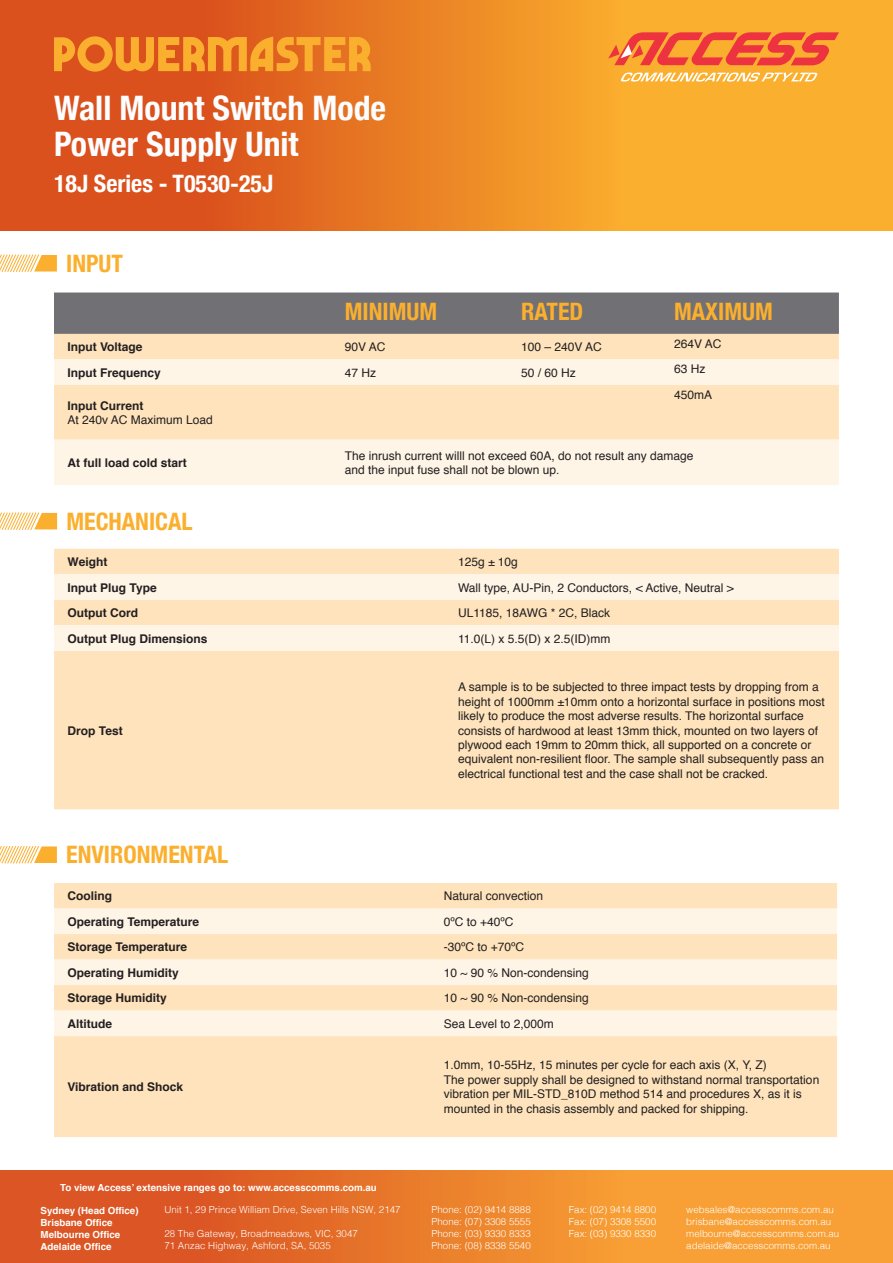
<style>
.page{position:relative;width:893px;height:1263px;background:#fff}
.page>*{position:absolute;margin:0;border:0;box-sizing:border-box;transform-origin:0 0}
.t1{font:700 condensed 33.75px "Helvetica Neue";color:#fbfdfe}
.t2{font:700 condensed 24px "Helvetica Neue";color:#fbaf2e}
.t3{font:700 condensed 24px "Helvetica Neue";color:#fff}
.TABLE_BODY_R{font:12px/14.4px "Helvetica";color:#231f20}
.TABLE_BODY_R-2{font:700 12px "Helvetica";color:#231f20}
.t4{font:300 9.75px/12px "Helvetica";color:#fff}
.t5{font:700 9.75px/12px "Helvetica";color:#fff}
.s1{font-weight:700}
</style>
<div class="page">
<div style="left:0;top:1170px;width:893px;height:93px;background:linear-gradient(to right,#d64b21,#feb038)"></div>
<div style="left:54px;top:292px;width:785px;height:42px;background:#717074"></div>
<div style="left:54px;top:334px;width:785px;height:25px;background:#fee3bc"></div>
<svg style="left:54px;top:359px;width:785px;height:126px;background:#feedd4"></svg>
<div style="left:54px;top:883px;width:783px;height:254px;background:#fee3bc"></div>
<svg style="left:54px;top:908px;width:783px;height:128px;background:#feedd6"></svg>
<svg style="left:0;top:0;width:892px;height:230px;background:#eb8325"></svg>
<svg style="left:608px;top:32px;width:231px;height:33px;background:#f36a39"></svg>
<svg style="left:620px;top:73px;width:198px;height:9px"></svg>
<svg style="left:54px;top:36px;width:317px;height:36px;background:#ee8c27"></svg>
<svg style="left:0;top:846px;width:57px;height:18px"></svg>
<svg style="left:0;top:254px;width:57px;height:18px"></svg>
<svg style="left:0;top:512px;width:57px;height:18px"></svg>
<div style="left:54px;top:549px;width:785px;height:260px;background:#fee3bc"></div>
<svg style="left:54px;top:574px;width:785px;height:77px;background:#feefd9"></svg>
<p class="t1" style="left:54px;top:80px;width:334px">Wall Mount Switch Mode</p>
<p class="t1" style="left:54px;top:116px;width:246px">Power Supply Unit</p>
<p class="t3" style="left:54px;top:163px;width:221px">18J Series - T0530-25J</p>
<p class="t2" style="left:66px;top:243px;width:58px">INPUT</p>
<p class="t2" style="left:345px;top:292px;width:94px">MINIMUM</p>
<p class="t2" style="left:521px;top:292px;width:64px">RATED</p>
<p class="t2" style="left:674px;top:292px;width:100px">MAXIMUM</p>
<p class="TABLE_BODY_R-2" style="left:68px;top:337px;width:77px">Input Voltage</p>
<p class="TABLE_BODY_R" style="left:345px;top:340px;width:42px">90V AC</p>
<p class="TABLE_BODY_R" style="left:521px;top:340px;width:82px">100 – 240V AC</p>
<p class="TABLE_BODY_R" style="left:674px;top:337px;width:49px">264V AC</p>
<p class="TABLE_BODY_R-2" style="left:68px;top:363px;width:95px">Input Frequency</p>
<p class="TABLE_BODY_R" style="left:345px;top:366px;width:33px">47 Hz</p>
<p class="TABLE_BODY_R" style="left:521px;top:366px;width:56px">50 / 60 Hz</p>
<p class="TABLE_BODY_R" style="left:674px;top:362px;width:33px">63 Hz</p>
<p class="TABLE_BODY_R" style="left:68px;top:398px;width:147px"><span class="s1">Input Current<br></span>At 240v AC Maximum Load</p>
<p class="TABLE_BODY_R" style="left:674px;top:388px;width:40px">450mA</p>
<p class="TABLE_BODY_R-2" style="left:68px;top:453px;width:121px">At full load cold start</p>
<p class="TABLE_BODY_R" style="left:345px;top:449px;width:350px">The inrush current willl not exceed 60A, do not result any damage and the input fuse shall not be blown up.</p>
<p class="t2" style="left:66px;top:501px;width:128px">MECHANICAL</p>
<p class="TABLE_BODY_R-2" style="left:68px;top:552px;width:41px">Weight</p>
<p class="TABLE_BODY_R" style="left:458px;top:555px;width:61px">125g ± 10g</p>
<p class="TABLE_BODY_R-2" style="left:68px;top:578px;width:91px">Input Plug Type</p>
<p class="TABLE_BODY_R" style="left:458px;top:580px;width:277px">Wall type, AU-Pin, 2 Conductors, &lt; Active, Neutral &gt;</p>
<p class="TABLE_BODY_R-2" style="left:68px;top:603px;width:72px">Output Cord</p>
<p class="TABLE_BODY_R" style="left:458px;top:606px;width:154px">UL1185, 18AWG * 2C, Black</p>
<p class="TABLE_BODY_R-2" style="left:68px;top:629px;width:142px">Output Plug Dimensions</p>
<p class="TABLE_BODY_R" style="left:458px;top:631px;width:154px">11.0(L) x 5.5(D) x 2.5(ID)mm</p>
<p class="TABLE_BODY_R-2" style="left:68px;top:721px;width:57px">Drop Test</p>
<p class="t2" style="left:66px;top:835px;width:164px">ENVIRONMENTAL</p>
<p class="TABLE_BODY_R" style="left:458px;top:680px;width:368px">A sample is to be subjected to three impact tests by dropping from a height of 1000mm ±10mm onto a horizontal surface in positions most likely to produce the most adverse results. The horizontal surface consists of hardwood at least 13mm thick, mounted on two layers of plywood each 19mm to 20mm thick, all supported on a concrete or equivalent non-resilient floor. The sample shall subsequently pass an electrical functional test and the case shall not be cracked.</p>
<p class="TABLE_BODY_R-2" style="left:68px;top:886px;width:46px">Cooling</p>
<p class="TABLE_BODY_R" style="left:444px;top:889px;width:101px">Natural convection</p>
<p class="TABLE_BODY_R-2" style="left:68px;top:912px;width:133px">Operating Temperature</p>
<p class="TABLE_BODY_R" style="left:444px;top:915px;width:71px">0ºC to +40ºC</p>
<p class="TABLE_BODY_R-2" style="left:68px;top:937px;width:121px">Storage Temperature</p>
<p class="TABLE_BODY_R" style="left:444px;top:940px;width:82px">-30ºC to +70ºC</p>
<p class="TABLE_BODY_R-2" style="left:68px;top:963px;width:113px">Operating Humidity</p>
<p class="TABLE_BODY_R" style="left:444px;top:966px;width:147px">10 ~ 90 % Non-condensing</p>
<p class="TABLE_BODY_R-2" style="left:68px;top:988px;width:101px">Storage Humidity</p>
<p class="TABLE_BODY_R" style="left:444px;top:991px;width:147px">10 ~ 90 % Non-condensing</p>
<p class="TABLE_BODY_R-2" style="left:68px;top:1014px;width:46px">Altitude</p>
<p class="TABLE_BODY_R" style="left:444px;top:1017px;width:112px">Sea Level to 2,000m</p>
<p class="TABLE_BODY_R-2" style="left:68px;top:1077px;width:117px">Vibration and Shock</p>
<p class="t5" style="left:60px;top:1181px;width:318px">To view Access’ extensive ranges go to: www.accesscomms.com.au</p>
<p class="t5" style="left:41px;top:1204px;width:100px">Sydney (Head Office)<br>Brisbane Office<br>Melbourne Office<br>Adelaide Office</p>
<p class="t4" style="left:164px;top:1203px;width:238px">Unit 1, 29 Prince William Drive, Seven Hills NSW, 2147</p>
<p class="t4" style="left:164px;top:1227px;width:195px">28 The Gateway, Broadmeadows, VIC, 3047<br>71 Anzac Highway, Ashford, SA, 5035</p>
<p class="TABLE_BODY_R" style="left:444px;top:1058px;width:377px">1.0mm, 10-55Hz, 15 minutes per cycle for each axis (X, Y, Z)<br>The power supply shall be designed to withstand normal transportation vibration per MIL-STD_810D method 514 and procedures X, as it is mounted in the chasis assembly and packed for shipping.</p>
<p class="t4" style="left:432px;top:1203px;width:101px;text-align:justify">Phone: (02) 9414 8888<br>Phone: (07) 3308 5555<br>Phone: (03) 9330 8333<br>Phone: (08) 8338 5540</p>
<p class="t4" style="left:569px;top:1203px;width:89px;text-align:justify">Fax: (02) 9414 8800<br>Fax: (07) 3308 5500<br>Fax: (03) 9330 8330</p>
<p class="t4" style="left:686px;top:1203px;width:155px">websales@accesscomms.com.au brisbane@accesscomms.com.au melbourne@accesscomms.com.au adelaide@accesscomms.com.au</p>
</div>
